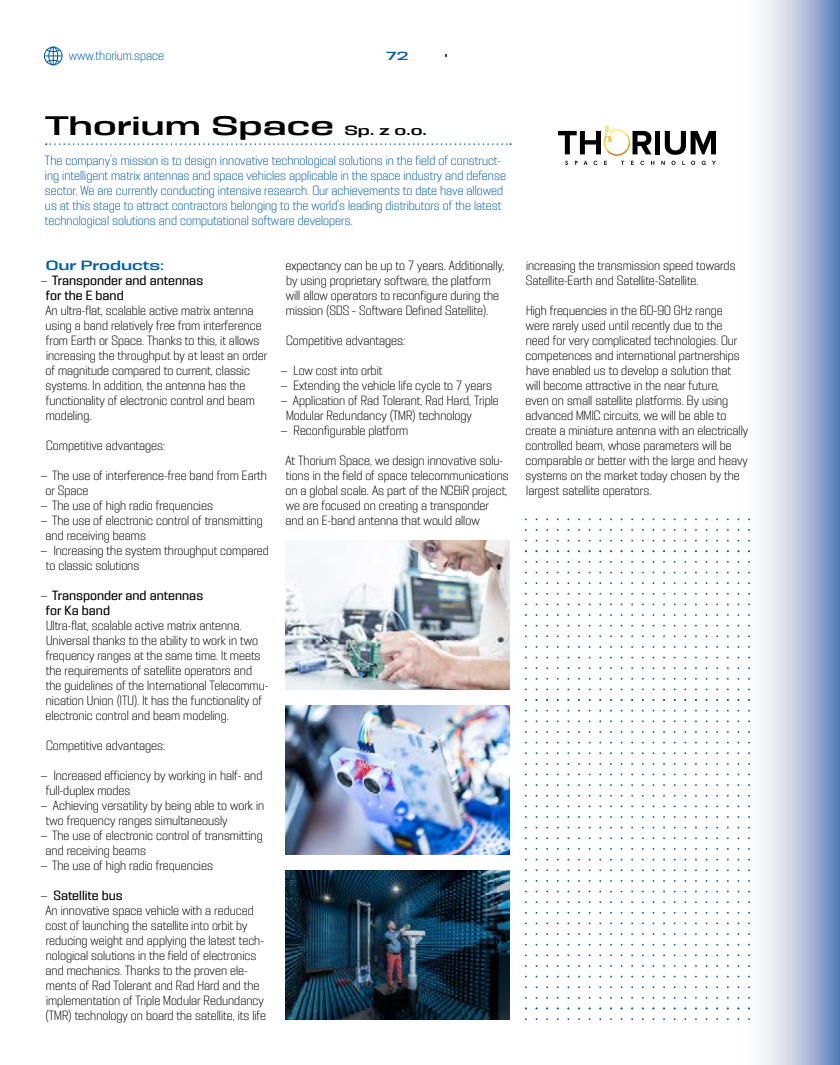
<style>
.page{position:relative;width:840px;height:1065px;background:#fff}
.page>*{position:absolute;margin:0;border:0;box-sizing:border-box;transform-origin:0 0}
.t1{font:24px "PODIUM Sharp 9.8";color:#000}
.t2{font:12px/15px "PODIUM Sharp 5.5";color:#000}
.t3{font:12px/15px "PODIUM Sharp 5.5";color:#005da9}
.t4{font:12px/15px "PODIUM Sharp 5.7";color:#000}
.t5{font:12px "PODIUM Sharp 8.8";color:#005da9}
.t6{font:10.5px "PODIUM Sharp 9.8";color:#005da9}
.s1{font-size:12px}
.s2{font-family:"PODIUM Sharp 5.5"}
</style>
<div class="page">
<svg style="left:737px;top:0;width:103px;height:1065px"></svg>
<svg style="left:44px;top:47px;width:18px;height:18px"></svg>
<svg style="left:46px;top:143px;width:465px;height:2px"></svg>
<img style="left:285px;top:870px;width:225px;height:150px">
<img style="left:285px;top:540px;width:225px;height:150px">
<img style="left:285px;top:705px;width:225px;height:150px">
<img style="left:604px;top:126px;width:26px;height:30px">
<svg style="left:558px;top:131px;width:19px;height:23px"></svg>
<svg style="left:580px;top:131px;width:21px;height:23px"></svg>
<svg style="left:633px;top:131px;width:19px;height:23px"></svg>
<div style="left:655px;top:131px;width:5px;height:23px;background:#000"></div>
<svg style="left:665px;top:131px;width:21px;height:24px"></svg>
<svg style="left:691px;top:131px;width:25px;height:23px"></svg>
<svg style="left:565px;top:161px;width:3px;height:4px"></svg>
<svg style="left:604px;top:161px;width:3px;height:4px"></svg>
<svg style="left:631px;top:161px;width:3px;height:4px"></svg>
<svg style="left:640px;top:161px;width:4px;height:4px"></svg>
<svg style="left:661px;top:161px;width:4px;height:4px"></svg>
<svg style="left:672px;top:161px;width:4px;height:4px"></svg>
<svg style="left:691px;top:161px;width:4px;height:4px"></svg>
<svg style="left:702px;top:161px;width:4px;height:4px"></svg>
<p class="t3" style="left:69px;top:48px;width:97px">www.thorium.space</p>
<p class="t6" style="left:386px;top:49px;width:24px">72</p>
<h1 class="t1" style="left:45px;top:110px;width:383px">Thorium Space <span class="s1">Sp. z o.o.</span></h1>
<p class="t3" style="left:45px;top:153px;width:463px">The company’s mission is to design innovative technological solutions in the field of construct&shy;ing intelligent matrix antennas and space vehicles applicable in the space industry and defense sector. We are currently conducting intensive research. Our achievements to date have allowed us at this stage to attract contractors belonging to the world’s leading distributors of the latest technological solutions and computational software developers.</p>
<p class="t5" style="left:46px;top:258px;width:120px">Our Products:</p>
<p class="t4" style="left:46px;top:273px;width:159px;text-indent:-5px"><span class="s2">—</span> Transponder and antennas for the E band</p>
<p class="t2" style="left:45px;top:303px;width:223px">An ultra-flat, scalable active matrix antenna using a band relatively free from interference from Earth or Space. Thanks to this, it allows increasing the throughput by at least an order of magnitude compared to current, classic systems. In addition, the antenna has the functionality of electronic control and beam modeling.</p>
<p class="t2" style="left:46px;top:438px;width:121px">Competitive advantages:</p>
<p class="t2" style="left:46px;top:468px;width:223px;text-indent:-4px">— The use of interference-free band from Earth or Space</p>
<p class="t2" style="left:41px;top:498px;width:174px">— The use of high radio frequencies</p>
<p class="t2" style="left:45px;top:513px;width:219px;text-indent:-4px">— The use of electronic control of transmitting and receiving beams</p>
<p class="t2" style="left:46px;top:543px;width:225px;text-indent:-5px">— Increasing the system throughput compared to classic solutions</p>
<p class="t4" style="left:46px;top:588px;width:159px;text-indent:-5px"><span class="s2">—</span> Transponder and antennas for Ka band</p>
<p class="t2" style="left:45px;top:618px;width:224px">Ultra-flat, scalable active matrix antenna.<br>Universal thanks to the ability to work in two frequency ranges at the same time. It meets the requirements of satellite operators and the guidelines of the International Telecommu&shy;nication Union (ITU). It has the functionality of electronic control and beam modeling.</p>
<p class="t2" style="left:46px;top:738px;width:121px">Competitive advantages:</p>
<p class="t2" style="left:46px;top:768px;width:218px;text-indent:-5px">— Increased efficiency by working in half- and full-duplex modes</p>
<p class="t2" style="left:46px;top:798px;width:220px;text-indent:-5px">— Achieving versatility by being able to work in two frequency ranges simultaneously</p>
<p class="t2" style="left:46px;top:828px;width:219px;text-indent:-4px">— The use of electronic control of transmitting and receiving beams</p>
<p class="t2" style="left:41px;top:858px;width:174px">— The use of high radio frequencies</p>
<p class="t4" style="left:41px;top:888px;width:83px"><span class="s2">—</span> Satellite bus</p>
<p class="t2" style="left:45px;top:903px;width:222px">An innovative space vehicle with a reduced cost of launching the satellite into orbit by reducing weight and applying the latest tech&shy;nological solutions in the field of electronics and mechanics. Thanks to the proven ele&shy;ments of Rad Tolerant and Rad Hard and the implementation of Triple Modular Redundancy (TMR) technology on board the satellite, its life</p>
<p class="t2" style="left:286px;top:258px;width:220px">expectancy can be up to 7 years. Additionally, by using proprietary software, the platform will allow operators to reconfigure during the mission (SDS – Software Defined Satellite).</p>
<p class="t2" style="left:286px;top:333px;width:121px">Competitive advantages:</p>
<p class="t2" style="left:281px;top:363px;width:103px">— Low cost into orbit</p>
<p class="t2" style="left:281px;top:378px;width:212px">— Extending the vehicle life cycle to 7 years</p>
<p class="t2" style="left:286px;top:393px;width:214px;text-indent:-5px">— Application of Rad Tolerant, Rad Hard, Triple<br>Modular Redundancy (TMR) technology</p>
<p class="t2" style="left:281px;top:423px;width:129px">— Reconfigurable platform</p>
<p class="t2" style="left:285px;top:453px;width:225px">At Thorium Space, we design innovative solu&shy;tions in the field of space telecommunications on a global scale. As part of the NCBiR project, we are focused on creating a transponder and an E-band antenna that would allow</p>
<p class="t2" style="left:526px;top:258px;width:211px">increasing the transmission speed towards<br>Satellite-Earth and Satellite-Satellite.</p>
<p class="t2" style="left:526px;top:303px;width:224px">High frequencies in the 60–90 GHz range were rarely used until recently due to the need for very complicated technologies. Our competences and international partnerships have enabled us to develop a solution that<br>will become attractive in the near future,<br>even on small satellite platforms. By using advanced MMIC circuits, we will be able to create a miniature antenna with an electrically controlled beam, whose parameters will be comparable or better with the large and heavy systems on the market today chosen by the largest satellite operators.</p>
</div>
